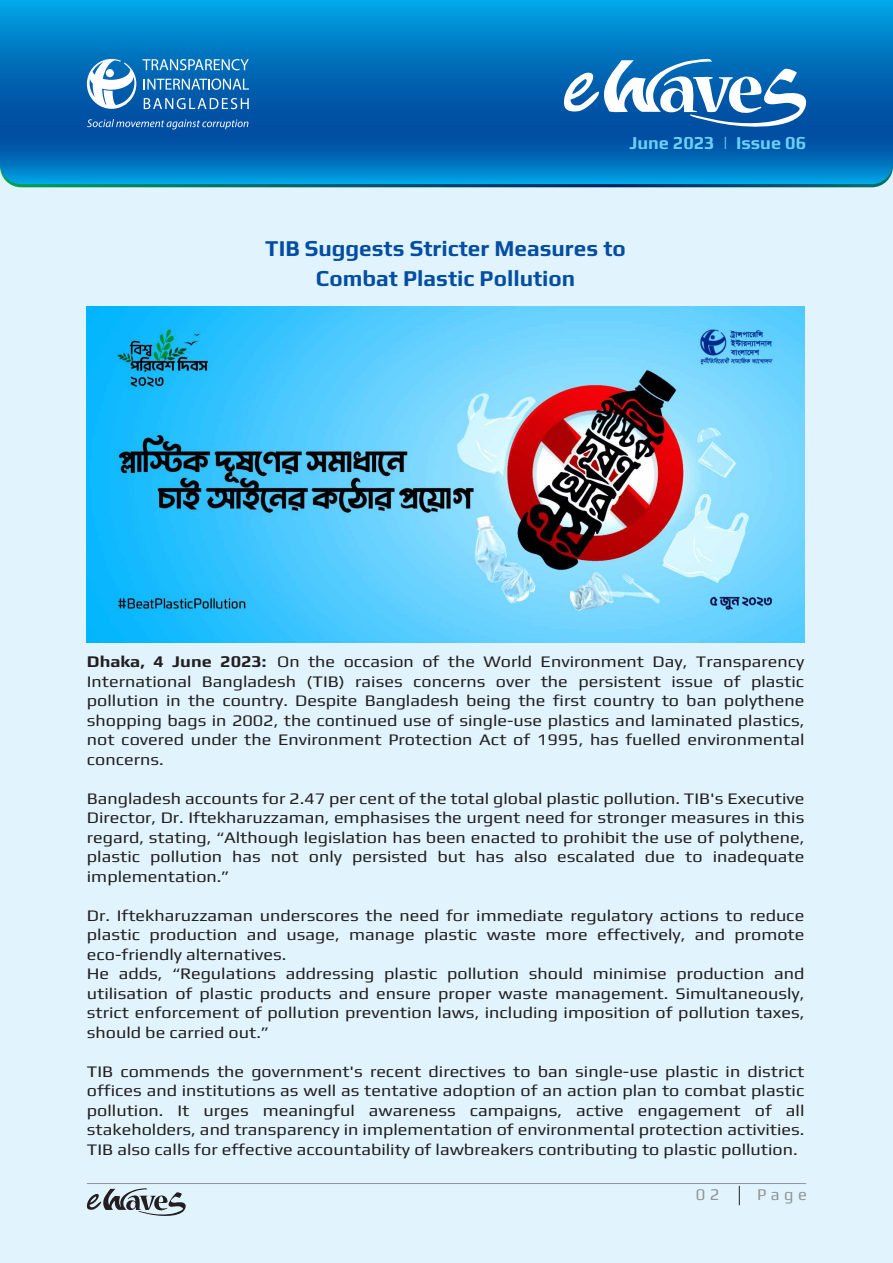
<style>
.page{position:relative;width:893px;height:1263px;background:#e1f4fd}
.page>*{position:absolute;margin:0;border:0;box-sizing:border-box;transform-origin:0 0}
.t1{font:700 22.5px/30px "Play";color:#034ea2;text-align:center}
.t2{font:700 18px "Play";color:#6dcff6}
.t3{font:16.5px "Play";color:#939597}
.t4{font:16.2px/19.5px "Play";color:#231f20;text-align:justify;scale:1.11 1}
.s1{font-weight:700}
</style>
<div class="page">
<svg style="left:86px;top:1188px;width:100px;height:28px"></svg>
<hr style="left:87px;top:1183px;width:719px;height:1px;background:#939598">
<svg style="left:739px;top:1186px;width:1px;height:19px"></svg>
<svg style="left:0;top:0;width:893px;height:184px;background:#0074bf"></svg>
<svg style="left:563px;top:59px;width:247px;height:72px;background:#4a8bc3"></svg>
<svg style="left:142px;top:59px;width:107px;height:11px"></svg>
<svg style="left:144px;top:79px;width:105px;height:11px"></svg>
<svg style="left:144px;top:98px;width:105px;height:11px"></svg>
<svg style="left:87px;top:119px;width:161px;height:10px;background:#3573b5"></svg>
<svg style="left:87px;top:59px;width:49px;height:50px;background:#7fb0d7"></svg>
<img style="left:87px;top:306px;width:717px;height:337px">
<p class="t2" style="left:629px;top:130px;width:178px">June 2023 | Issue 06</p>
<h1 class="t1" style="left:265px;top:232px;width:362px">TIB Suggests Stricter Measures to<br>Combat Plastic Pollution</h1>
<p class="t4" style="left:87px;top:652px;width:648px"><span class="s1">Dhaka, 4 June 2023:</span> On the occasion of the World Environment Day, Transparency International Bangladesh (TIB) raises concerns over the persistent issue of plastic pollution in the country. Despite Bangladesh being the first country to ban polythene shopping bags in 2002, the continued use of single-use plastics and laminated plastics, not covered under the Environment Protection Act of 1995, has fuelled environmental concerns.</p>
<p class="t4" style="left:87px;top:788px;width:648px">Bangladesh accounts for 2.47 per cent of the total global plastic pollution. TIB's Executive Director, Dr. Iftekharuzzaman, emphasises the urgent need for stronger measures in this regard, stating, “Although legislation has been enacted to prohibit the use of polythene, plastic pollution has not only persisted but has also escalated due to inadequate implementation.”</p>
<p class="t4" style="left:87px;top:905px;width:648px;text-align:left">Dr. Iftekharuzzaman underscores the need for immediate regulatory actions to reduce plastic production and usage, manage plastic waste more effectively, and promote eco-friendly alternatives.<br>He adds, “Regulations addressing plastic pollution should minimise production and utilisation of plastic products and ensure proper waste management. Simultaneously, strict enforcement of pollution prevention laws, including imposition of pollution taxes, should be carried out.”</p>
<p class="t4" style="left:87px;top:1061px;width:648px">TIB commends the government's recent directives to ban single-use plastic in district offices and institutions as well as tentative adoption of an action plan to combat plastic pollution. It urges meaningful awareness campaigns, active engagement of all stakeholders, and transparency in implementation of environmental protection activities.<br>TIB also calls for effective accountability of lawbreakers contributing to plastic pollution.</p>
<p class="t3" style="left:696px;top:1184px;width:25px">0 2</p>
<p class="t3" style="left:757px;top:1184px;width:51px">Page</p>
</div>
